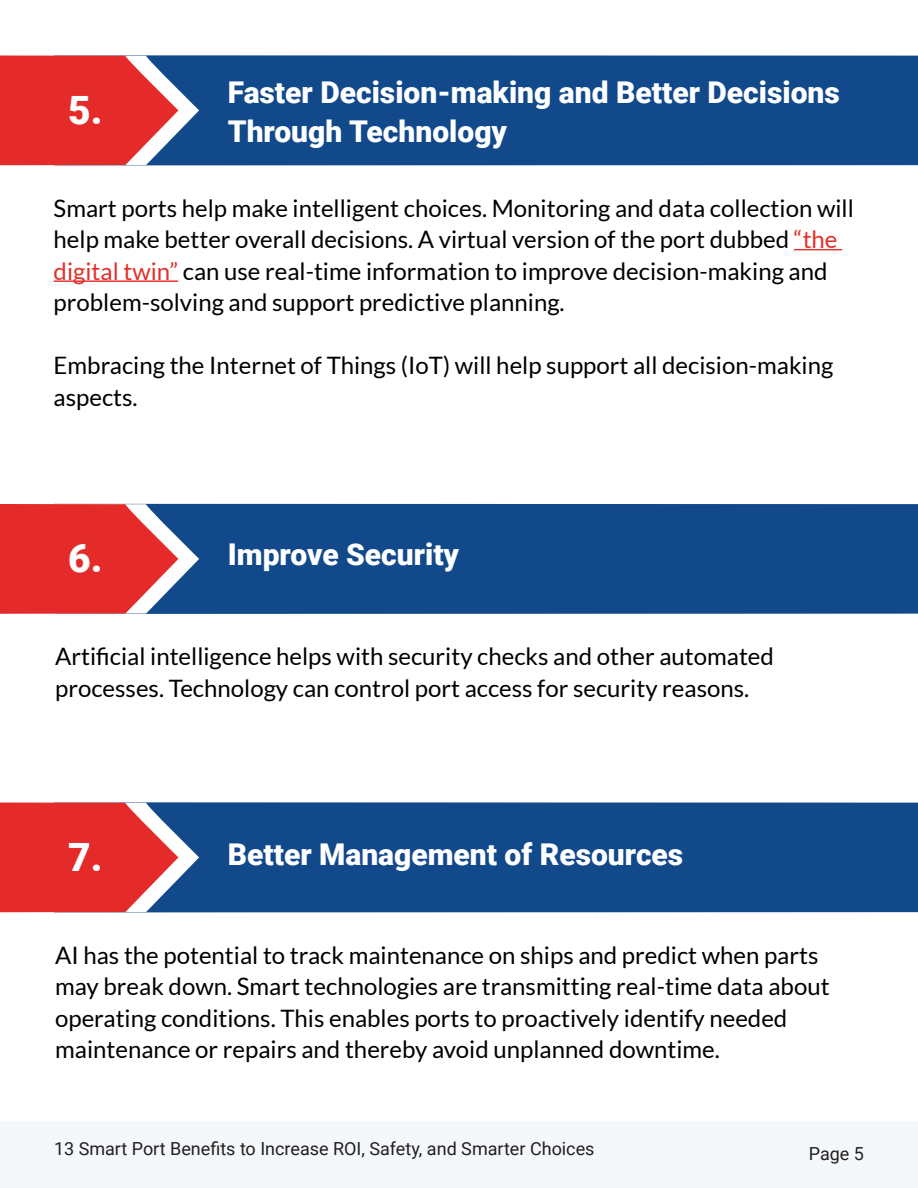
<style>
.page{position:relative;width:918px;height:1188px;background:#fff}
.page>*{position:absolute;margin:0;border:0;box-sizing:border-box;transform-origin:0 0}
.t1{font:900 39px "Roboto";color:#fff}
.t2{font:900 30px/39px "Roboto";color:#fff}
.t3{font:24px/31.5px "Lato";color:#000}
.t4{font:18px "Roboto";color:#231f20}
.s1{color:#e32f29}
</style>
<div class="page">
<div style="left:0;top:1121px;width:918px;height:67px;background:#f5f8fa"></div>
<hr style="left:794px;top:249px;width:48px;height:1px;background:#e32f29">
<hr style="left:54px;top:280px;width:124px;height:2px;background:#e32f29">
<div style="left:199px;top:504px;width:719px;height:110px;background:#12498b"></div>
<svg style="left:0;top:504px;width:199px;height:110px;background:#c9454d"></svg>
<div style="left:199px;top:55px;width:719px;height:110px;background:#12498b"></div>
<svg style="left:0;top:55px;width:199px;height:110px;background:#c9454d"></svg>
<div style="left:199px;top:802px;width:719px;height:110px;background:#12498b"></div>
<svg style="left:0;top:802px;width:199px;height:110px;background:#c9454d"></svg>
<p class="t1" style="left:68px;top:83px;width:36px">5.</p>
<p class="t2" style="left:228px;top:71px;width:614px">Faster Decision-making and Better Decisions<br>Through Technology</p>
<p class="t3" style="left:54px;top:192px;width:802px">Smart ports help make intelligent choices. Monitoring and data collection will help make better overall decisions. A virtual version of the port dubbed <span class="s1">“the digital twin”</span> can use real-time information to improve decision-making and problem-solving and support predictive planning.</p>
<p class="t3" style="left:54px;top:349px;width:781px">Embracing the Internet of Things (IoT) will help support all decision-making aspects.</p>
<p class="t1" style="left:68px;top:531px;width:36px">6.</p>
<p class="t2" style="left:228px;top:533px;width:233px">Improve Security</p>
<p class="t3" style="left:55px;top:640px;width:720px">Artificial intelligence helps with security checks and other automated processes. Technology can control port access for security reasons.</p>
<p class="t1" style="left:68px;top:830px;width:36px">7.</p>
<p class="t2" style="left:228px;top:833px;width:457px">Better Management of Resources</p>
<p class="t3" style="left:55px;top:939px;width:776px">AI has the potential to track maintenance on ships and predict when parts may break down. Smart technologies are transmitting real-time data about operating conditions. This enables ports to proactively identify needed maintenance or repairs and thereby avoid unplanned downtime.</p>
<p class="t4" style="left:54px;top:1136px;width:542px">13 Smart Port Benefits to Increase ROI, Safety, and Smarter Choices</p>
<p class="t4" style="left:809px;top:1141px;width:57px">Page 5</p>
</div>
